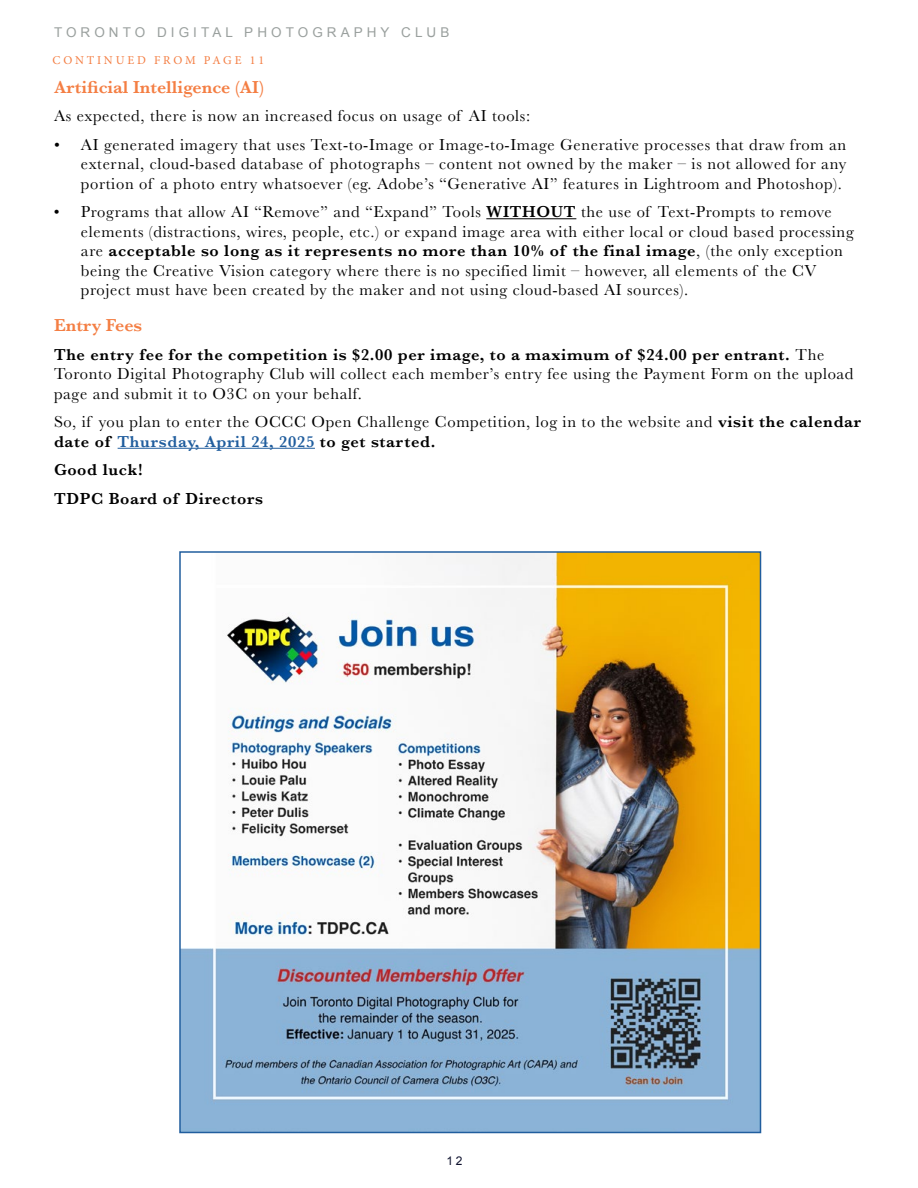
<style>
.page{position:relative;width:918px;height:1188px;background:#fff}
.page>*{position:absolute;margin:0;border:0;box-sizing:border-box;transform-origin:0 0}
.t1{font:600 18px "Baskerville";color:#f47e43}
.t2{font:16.5px/19.5px "Baskerville";letter-spacing:.04em;color:#000}
.t3{font:600 16.5px/28.5px "Baskerville";letter-spacing:.04em;color:#000}
.t4{font:13.5px "Arial";letter-spacing:.3em;color:#9aa09e}
.t5{font:12px "Minion Pro";letter-spacing:.235em;color:#f47e43}
.t6{font:12px "Arial";color:#0f122e}
.s1{font-weight:600}
.s2{font-weight:600;color:#215e9e}
</style>
<div class="page">
<hr style="left:486px;top:218px;width:90px;height:1px;background:#000">
<hr style="left:118px;top:448px;width:197px;height:1px;background:#215e9e">
<img style="left:182px;top:554px;width:576px;height:576px">
<div style="left:179px;top:551px;width:582px;height:582px;border:2px solid #215e9e"></div>
<p class="t4" style="left:54px;top:24px;width:397px">TORONTO DIGITAL PHOTOGRAPHY CLUB</p>
<p class="t5" style="left:53px;top:52px;width:213px">CONTINUED FROM PAGE 11</p>
<p class="t1" style="left:54px;top:74px;width:211px">Artificial Intelligence (AI)</p>
<p class="t2" style="left:54px;top:106px;width:478px">As expected, there is now an increased focus on usage of AI tools:</p>
<p class="t2" style="left:81px;top:135px;width:767px;text-align:justify;text-indent:-27px">• AI generated imagery that uses Text-to-Image or Image-to-Image Generative processes that draw from an external, cloud-based database of photographs – content not owned by the maker – is not allowed for any portion of a photo entry whatsoever (eg. Adobe’s “Generative AI” features in Lightroom and Photoshop).</p>
<p class="t2" style="left:81px;top:202px;width:774px;text-indent:-27px">• Programs that allow AI “Remove” and “Expand” Tools <span class="s1">WITHOUT</span> the use of Text-Prompts to remove elements (distractions, wires, people, etc.) or expand image area with either local or cloud based processing are <span class="s1">acceptable so long as it represents no more than 10% of the final image</span>, (the only exception being the Creative Vision category where there is no specified limit – however, all elements of the CV project must have been created by the maker and not using cloud-based AI sources).</p>
<p class="t1" style="left:54px;top:313px;width:90px">Entry Fees</p>
<p class="t2" style="left:54px;top:345px;width:801px"><span class="s1">The entry fee for the competition is $2.00 per image, to a maximum of $24.00 per entrant.</span> The<br>Toronto Digital Photography Club will collect each member’s entry fee using the Payment Form on the upload page and submit it to O3C on your behalf.</p>
<p class="t2" style="left:54px;top:412px;width:809px">So, if you plan to enter the OCCC Open Challenge Competition, log in to the website and <span class="s1">visit the calendar date of</span> <span class="s2">Thursday, April 24, 2025</span> <span class="s1">to get started.</span></p>
<p class="t3" style="left:54px;top:455px;width:211px">Good luck!<br>TDPC Board of Directors</p>
<p class="t6" style="left:447px;top:1153px;width:18px">12</p>
</div>
